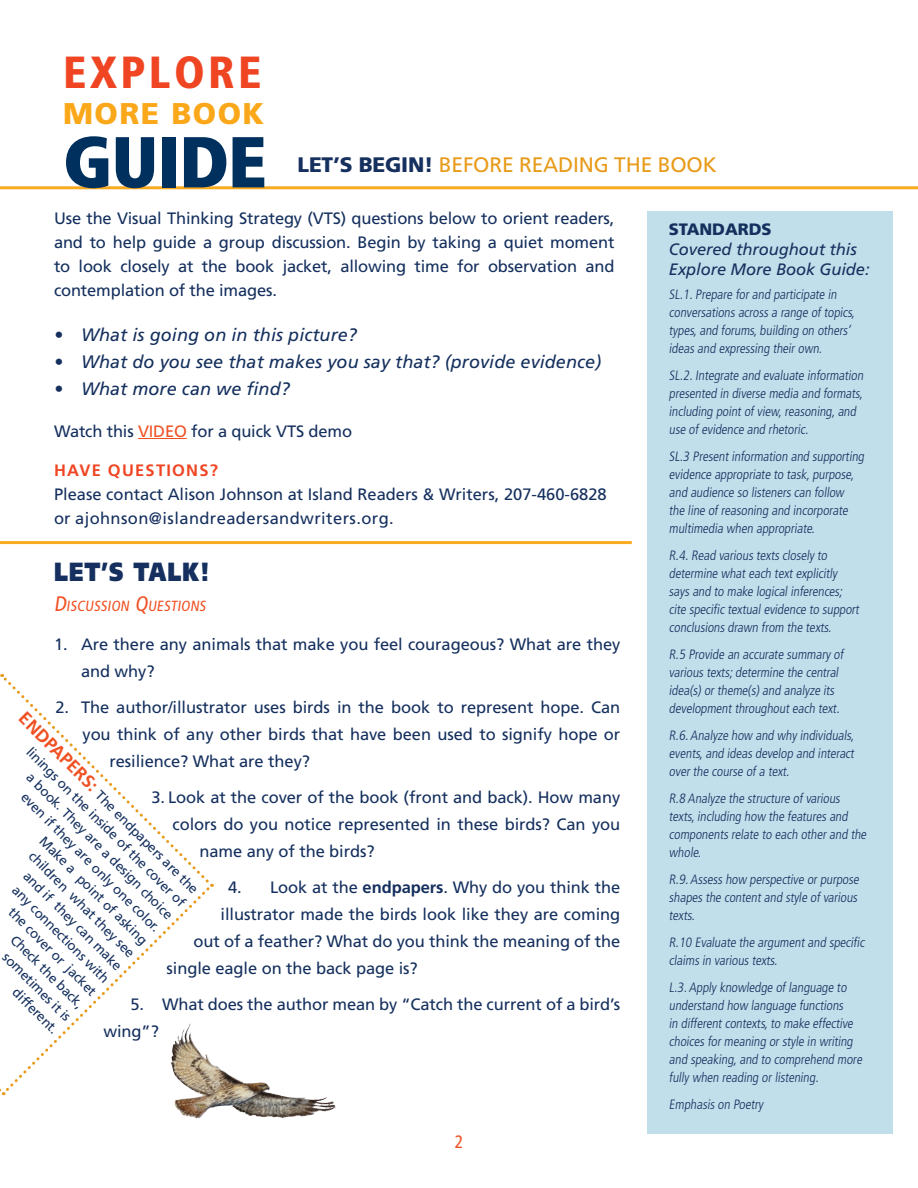
<style>
.page{position:relative;width:918px;height:1188px;background:#fff}
.page>*{position:absolute;margin:0;border:0;box-sizing:border-box;transform-origin:0 0}
.t1{font:900 condensed 72px "Frutiger";letter-spacing:-.01em;color:#00305e}
.t2{font:900 condensed 45px "Frutiger";letter-spacing:.075em;color:#ef4523}
.t3{font:900 30px "Frutiger";letter-spacing:.05em;color:#faa819}
.t4{font:900 26.25px "Frutiger";letter-spacing:.05em;color:#15305e;scale:.8 1}
.t5{font:21px "Frutiger";letter-spacing:-.01em;color:#e89b1a}
.t6{font:italic 18px "Frutiger";letter-spacing:.005em;color:#15305e}
.t7{font:condensed 18px "Frutiger";color:#f05123}
.t8{font:16.5px/24px "Frutiger";letter-spacing:-.005em;color:#15305e}
.t9{font:italic 16.5px/19.8px "Frutiger";letter-spacing:-.005em;color:#15305e}
.t10{font:700 16.5px "Frutiger";letter-spacing:.075em;color:#ef4523}
.t11{font:900 16.5px "Frutiger";letter-spacing:-.005em;color:#15305e}
.t12{font:condensed 14.7px "Frutiger";color:#f05123}
.t13{font:300 condensed 13.5px/18px "Frutiger";color:#15305e}
.t14{font:13.5px/18px "Frutiger";color:#15305e;text-align:right}
.s1{font-weight:900;color:#15305e}
.s2{color:#f05123}
.s3{font-size:21px}
.s4{font-weight:700}
.s5{font-weight:700;font-size:18px;color:#f05123}
</style>
<div class="page">
<svg style="left:5px;top:883px;width:209px;height:211px"></svg>
<svg style="left:5px;top:677px;width:206px;height:208px"></svg>
<svg style="left:0;top:674px;width:5px;height:422px"></svg>
<div style="left:647px;top:211px;width:245px;height:923px;background:#c1deeb"></div>
<hr style="left:0;top:186px;width:918px;height:3px;background:#f8ab20">
<hr style="left:138px;top:438px;width:49px;height:1px;background:#f05123">
<hr style="left:0;top:541px;width:632px;height:3px;background:#f8ab20">
<img style="left:171px;top:1024px;width:165px;height:95px">
<p class="t2" style="left:63px;top:46px;width:200px">EXPLORE</p>
<p class="t3" style="left:63px;top:96px;width:203px">MORE BOOK</p>
<p class="t1" style="left:63px;top:118px;width:205px">GUIDE</p>
<p class="t5" style="left:298px;top:152px;width:421px"><span class="s1">LET’S BEGIN!</span> BEFORE READING THE BOOK</p>
<p class="t8" style="left:54px;top:206px;width:562px;text-align:justify">Use the Visual Thinking Strategy (VTS) questions below to orient readers, and to help guide a group discussion. Begin by taking a quiet moment to look closely at the book jacket, allowing time for observation and contemplation of the images.</p>
<p class="t6" style="left:54px;top:324px;width:304px">• What is going on in this picture?</p>
<p class="t6" style="left:54px;top:351px;width:549px">• What do you see that makes you say that? (provide evidence)</p>
<p class="t6" style="left:54px;top:378px;width:237px">• What more can we find?</p>
<p class="t8" style="left:54px;top:419px;width:300px">Watch this <span class="s2">VIDEO</span> for a quick VTS demo</p>
<p class="t10" style="left:54px;top:460px;width:166px">HAVE QUESTIONS?</p>
<p class="t8" style="left:54px;top:482px;width:554px">Please contact Alison Johnson at Island Readers &amp; Writers, 207-460-6828 or ajohnson@islandreadersandwriters.org.</p>
<p class="t4" style="left:54px;top:555px;width:196px">LET’S TALK!</p>
<p class="t12" style="left:54px;top:597px;width:156px"><span class="s3">D</span>ISCUSSION <span class="s3">Q</span>UESTIONS</p>
<p class="t8" style="left:81px;top:630px;width:541px;line-height:27px;text-indent:-27px">1. Are there any animals that make you feel courageous? What are they and why?</p>
<p class="t8" style="left:56px;top:695px;width:566px">2. The author/illustrator uses birds in the book to represent hope. Can</p>
<p class="t8" style="left:82px;top:722px;width:539px">you think of any other birds that have been used to signify hope or</p>
<p class="t8" style="left:110px;top:749px;width:202px">resilience? What are they?</p>
<p class="t8" style="left:152px;top:785px;width:470px">3. Look at the cover of the book (front and back). How many</p>
<p class="t8" style="left:172px;top:812px;width:449px">colors do you notice represented in these birds? Can you</p>
<p class="t8" style="left:200px;top:839px;width:177px">name any of the birds?</p>
<p class="t8" style="left:228px;top:875px;width:394px">4. Look at the <span class="s4">endpapers</span>. Why do you think the</p>
<p class="t8" style="left:220px;top:902px;width:401px">illustrator made the birds look like they are coming</p>
<p class="t8" style="left:194px;top:929px;width:428px">out of a feather? What do you think the meaning of the</p>
<p class="t8" style="left:166px;top:956px;width:253px">single eagle on the back page is?</p>
<p class="t8" style="left:104px;top:990px;width:518px;line-height:27px;text-indent:27px">5. What does the author mean by “Catch the current of a bird’s wing”?</p>
<p class="t14" style="left:27px;top:710px;width:249px;rotate:45deg"><span class="s5">ENDPAPERS:</span> The endpapers are the linings on the inside of the cover of</p>
<p class="t14" style="left:35px;top:769px;width:202px;rotate:45deg">a book. They are a design choice</p>
<p class="t14" style="left:30px;top:788px;width:192px;rotate:45deg">even if they are only one color.</p>
<p class="t14" style="left:48px;top:832px;width:148px;rotate:45deg">Make a point of asking</p>
<p class="t14" style="left:38px;top:847px;width:145px;rotate:45deg">children what they see</p>
<p class="t14" style="left:32px;top:867px;width:135px;rotate:45deg">and if they can make</p>
<p class="t14" style="left:21px;top:881px;width:132px;rotate:45deg">any connections with</p>
<p class="t14" style="left:17px;top:903px;width:120px;rotate:45deg">the cover or jacket<br>Check the back,</p>
<p class="t14" style="left:11px;top:948px;width:92px;rotate:45deg">sometimes it is</p>
<p class="t14" style="left:21px;top:984px;width:60px;rotate:45deg">different.</p>
<p class="t7" style="left:455px;top:1131px;width:10px">2</p>
<p class="t11" style="left:669px;top:220px;width:104px">STANDARDS</p>
<p class="t9" style="left:669px;top:239px;width:202px">Covered throughout this<br>Explore More Book Guide:</p>
<p class="t13" style="left:669px;top:285px;width:190px">SL.1.Prepare for and participate in conversations across a range of topics, types,and forums,building on others’ ideas and expressing their own.</p>
<p class="t13" style="left:669px;top:366px;width:198px">SL.2.Integrate and evaluate information presented in diverse media and formats, including point of view,reasoning,and use of evidence and rhetoric.</p>
<p class="t13" style="left:669px;top:447px;width:199px">SL.3 Present information and supporting evidence appropriate to task,purpose, and audience so listeners can follow the line of reasoning and incorporate multimedia when appropriate.</p>
<p class="t13" style="left:669px;top:546px;width:194px">R.4.Read various texts closely to determine what each text explicitly says and to make logical inferences; cite specific textual evidence to support conclusions drawn from the texts.</p>
<p class="t13" style="left:669px;top:645px;width:178px">R.5 Provide an accurate summary of various texts;determine the central idea(s) or theme(s) and analyze its development throughout each text.</p>
<p class="t13" style="left:669px;top:726px;width:189px;text-align:justify">R.6.Analyze how and why individuals, events,and ideas develop and interact over the course of a text.</p>
<p class="t13" style="left:669px;top:789px;width:201px">R.8 Analyze the structure of various texts,including how the features and components relate to each other and the whole.</p>
<p class="t13" style="left:669px;top:870px;width:194px;text-align:justify">R.9.Assess how perspective or purpose shapes the content and style of various texts.</p>
<p class="t13" style="left:669px;top:933px;width:199px">R.10 Evaluate the argument and specific claims in various texts.</p>
<p class="t13" style="left:669px;top:978px;width:197px">L.3.Apply knowledge of language to understand how language functions<br>in different contexts,to make effective choices for meaning or style in writing and speaking,and to comprehend more fully when reading or listening.</p>
<p class="t13" style="left:669px;top:1095px;width:98px">Emphasis on Poetry</p>
</div>
